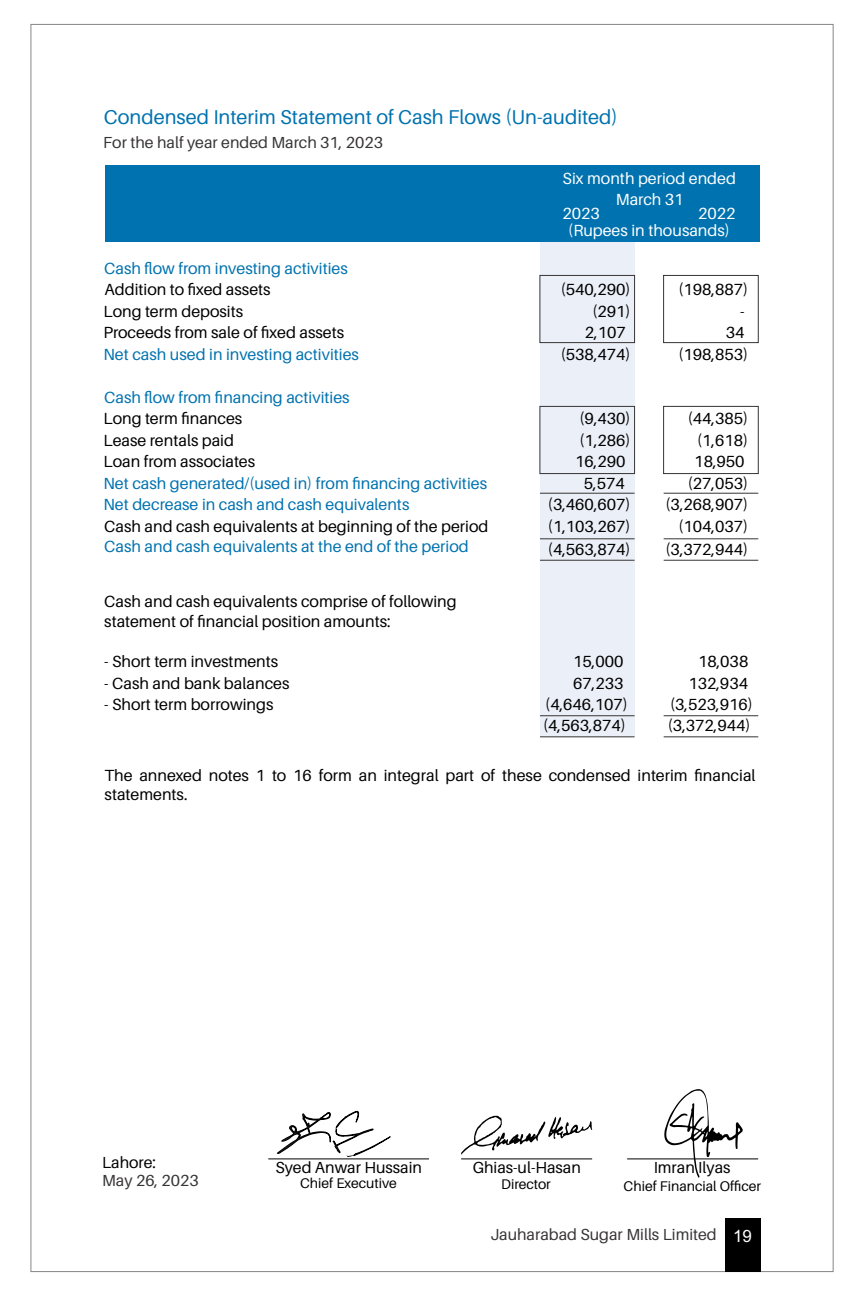
<style>
.page{position:relative;width:864px;height:1296px;background:#fff}
.page>*{position:absolute;margin:0;border:0;box-sizing:border-box;transform-origin:0 0}
.t1{font:20px "Aileron";color:#0072af}
.t2{font:16.2px/21.6px "Aileron";color:#000}
.t3{font:16.2px/21.6px "Aileron";color:#0072af}
.t4{font:16.2px/20.4px "Aileron";color:#fefefe;text-align:center}
.t5{font:16px "Aileron";color:#373435}
.t6{font:16px "Aileron";color:#000}
.t7{font:14px "Aileron";color:#000}
.s1{font-family:"Arial";font-size:17px;color:#fff}
</style>
<div class="page">
<svg style="left:277px;top:1110px;width:114px;height:47px"></svg>
<hr style="left:268px;top:1158px;width:161px;height:1px;background:#000">
<hr style="left:461px;top:1158px;width:131px;height:1px;background:#000">
<svg style="left:461px;top:1116px;width:131px;height:39px"></svg>
<hr style="left:627px;top:1158px;width:131px;height:1px;background:#000">
<svg style="left:664px;top:1089px;width:79px;height:89px"></svg>
<div style="left:725px;top:1218px;width:36px;height:53px;background:#000"></div>
<div style="left:540px;top:240px;width:95px;height:497px;background:#ebeff7"></div>
<div style="left:540px;top:275px;width:95px;height:68px;border:1px solid #373435"></div>
<div style="left:663px;top:275px;width:96px;height:68px;border:1px solid #373435"></div>
<div style="left:540px;top:406px;width:95px;height:68px;border:1px solid #373435"></div>
<div style="left:663px;top:406px;width:96px;height:68px;border:1px solid #373435"></div>
<hr style="left:540px;top:493px;width:95px;height:1px;background:#373435">
<hr style="left:664px;top:493px;width:94px;height:1px;background:#373435">
<hr style="left:540px;top:538px;width:95px;height:1px;background:#373435">
<hr style="left:664px;top:538px;width:94px;height:1px;background:#373435">
<hr style="left:540px;top:560px;width:95px;height:1px;background:#373435">
<hr style="left:664px;top:560px;width:94px;height:1px;background:#373435">
<hr style="left:540px;top:715px;width:95px;height:1px;background:#373435">
<hr style="left:664px;top:715px;width:94px;height:1px;background:#373435">
<hr style="left:540px;top:736px;width:95px;height:1px;background:#373435">
<hr style="left:664px;top:736px;width:94px;height:1px;background:#373435">
<div style="left:105px;top:166px;width:654px;height:76px;background:#0072af"></div>
<p class="t1" style="left:104px;top:109px;width:515px">Condensed Interim Statement of Cash Flows (Un-audited)</p>
<p class="t5" style="left:103px;top:135px;width:281px">For the half year ended March 31, 2023</p>
<p class="t4" style="left:563px;top:170px;width:175px">Six month period ended<br>March 31</p>
<p class="t4" style="left:562px;top:205px;width:39px">2023</p>
<p class="t4" style="left:698px;top:205px;width:39px">2022</p>
<p class="t4" style="left:568px;top:222px;width:163px">(Rupees in thousands)</p>
<p class="t3" style="left:104px;top:259px;width:245px">Cash flow from investing activities</p>
<p class="t2" style="left:103px;top:280px;width:242px">Addition to fixed assets<br>Long term deposits<br>Proceeds from sale of fixed assets</p>
<p class="t3" style="left:103px;top:345px;width:257px">Net cash used in investing activities</p>
<p class="t3" style="left:104px;top:388px;width:247px">Cash flow from financing activities</p>
<p class="t2" style="left:103px;top:409px;width:153px">Long term finances<br>Lease rentals paid<br>Loan from associates</p>
<p class="t3" style="left:103px;top:474px;width:385px">Net cash generated/(used in) from financing activities<br>Net decrease in cash and cash equivalents</p>
<p class="t2" style="left:104px;top:517px;width:386px">Cash and cash equivalents at beginning of the period</p>
<p class="t3" style="left:104px;top:537px;width:366px">Cash and cash equivalents at the end of the period</p>
<p class="t2" style="left:104px;top:593px;width:354px;line-height:19.4px">Cash and cash equivalents comprise of following statement of financial position amounts:</p>
<p class="t2" style="left:104px;top:652px;width:176px">- Short term investments</p>
<p class="t2" style="left:104px;top:674px;width:187px">- Cash and bank balances</p>
<p class="t2" style="left:104px;top:695px;width:171px">- Short term borrowings</p>
<p class="t2" style="left:561px;top:280px;width:71px">(540,290)</p>
<p class="t2" style="left:678px;top:280px;width:71px">(198,887)</p>
<p class="t2" style="left:592px;top:302px;width:40px">(291)</p>
<p class="t2" style="left:740px;top:302px;width:6px">-</p>
<p class="t2" style="left:585px;top:323px;width:42px">2,107</p>
<p class="t2" style="left:726px;top:323px;width:20px">34</p>
<p class="t2" style="left:561px;top:345px;width:71px">(538,474)</p>
<p class="t2" style="left:678px;top:345px;width:71px">(198,853)</p>
<p class="t2" style="left:580px;top:409px;width:53px">(9,430)</p>
<p class="t2" style="left:688px;top:409px;width:62px">(44,385)</p>
<p class="t2" style="left:580px;top:431px;width:53px">(1,286)</p>
<p class="t2" style="left:697px;top:431px;width:53px">(1,618)</p>
<p class="t2" style="left:575px;top:452px;width:52px">16,290</p>
<p class="t2" style="left:694px;top:452px;width:52px">18,950</p>
<p class="t2" style="left:584px;top:474px;width:42px">5,574</p>
<p class="t2" style="left:688px;top:474px;width:62px">(27,053)</p>
<p class="t2" style="left:548px;top:495px;width:84px">(3,460,607)</p>
<p class="t2" style="left:666px;top:495px;width:84px">(3,268,907)</p>
<p class="t2" style="left:548px;top:517px;width:84px">(1,103,267)</p>
<p class="t2" style="left:678px;top:517px;width:71px">(104,037)</p>
<p class="t2" style="left:548px;top:540px;width:84px">(4,563,874)</p>
<p class="t2" style="left:666px;top:540px;width:84px">(3,372,944)</p>
<p class="t2" style="left:573px;top:652px;width:52px">15,000</p>
<p class="t2" style="left:698px;top:652px;width:52px">18,038</p>
<p class="t2" style="left:573px;top:674px;width:52px">67,233</p>
<p class="t2" style="left:688px;top:674px;width:61px">132,934</p>
<p class="t2" style="left:545px;top:695px;width:84px">(4,646,107)</p>
<p class="t2" style="left:670px;top:695px;width:84px">(3,523,916)</p>
<p class="t2" style="left:543px;top:716px;width:84px">(4,563,874)</p>
<p class="t2" style="left:668px;top:716px;width:84px">(3,372,944)</p>
<p class="t2" style="left:105px;top:767px;width:652px;line-height:19.4px">The annexed notes 1 to 16 form an integral part of these condensed interim financial statements.</p>
<p class="t6" style="left:102px;top:1156px;width:55px">Lahore:</p>
<p class="t5" style="left:102px;top:1174px;width:98px">May 26, 2023</p>
<p class="t6" style="left:275px;top:1161px;width:148px">Syed Anwar Hussain</p>
<p class="t7" style="left:300px;top:1177px;width:98px">Chief Executive</p>
<p class="t6" style="left:473px;top:1161px;width:110px">Ghias-ul-Hasan</p>
<p class="t7" style="left:501px;top:1179px;width:51px">Director</p>
<p class="t6" style="left:654px;top:1161px;width:78px">Imran Ilyas</p>
<p class="t7" style="left:624px;top:1180px;width:139px">Chief Financial Officer</p>
<p class="t5" style="left:490px;top:1228px;width:263px">Jauharabad Sugar Mills Limited <span class="s1">19</span></p>
</div>
